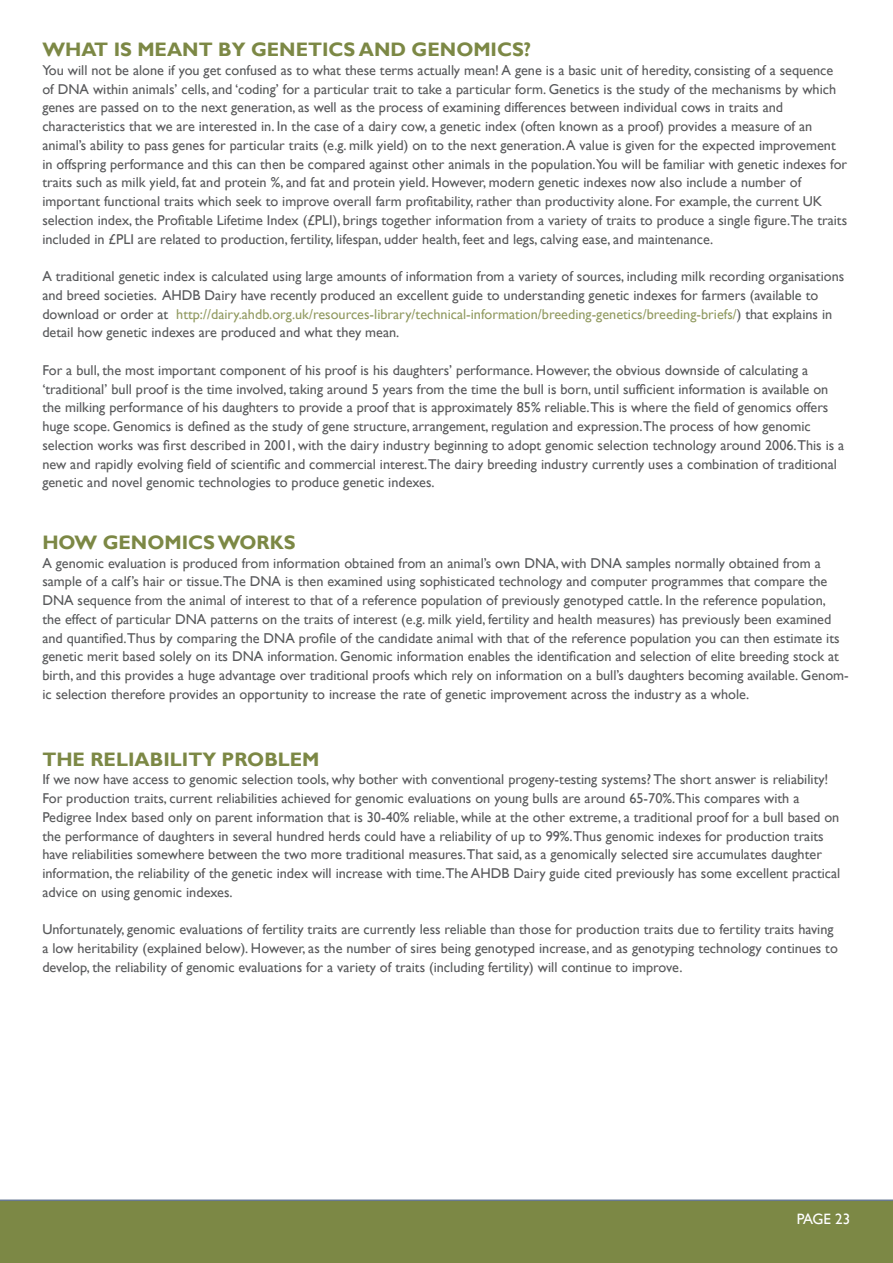
<style>
.page{position:relative;width:893px;height:1263px;background:#fff}
.page>*{position:absolute;margin:0;border:0;box-sizing:border-box;transform-origin:0 0}
.t1{font:700 19.5px "Gill Sans";color:#7c8845}
.t2{font:15px "Gill Sans";letter-spacing:-.02em;color:#fff}
.t3{font:14.25px/18.8px "Gill Sans";color:#58595b}
.s1{color:#929b62}
</style>
<div class="page">
<div style="left:0;top:1199px;width:893px;height:64px;background:#7c8845"></div>
<h1 class="t1" style="left:42px;top:38px;width:490px">WHAT IS MEANT BY GENETICS AND GENOMICS?</h1>
<p class="t3" style="left:42px;top:61px;width:806px">You will not be alone if you get confused as to what these terms actually mean! A gene is a basic unit of heredity, consisting of a sequence of DNA within animals’ cells, and ‘coding’ for a particular trait to take a particular form. Genetics is the study of the mechanisms by which genes are passed on to the next generation, as well as the process of examining differences between individual cows in traits and characteristics that we are interested in. In the case of a dairy cow, a genetic index (often known as a proof) provides a measure of an animal’s ability to pass genes for particular traits (e.g. milk yield) on to the next generation. A value is given for the expected improvement in offspring performance and this can then be compared against other animals in the population.You will be familiar with genetic indexes for traits such as milk yield, fat and protein %, and fat and protein yield. However, modern genetic indexes now also include a number of important functional traits which seek to improve overall farm profitability, rather than productivity alone. For example, the current UK selection index, the Profitable Lifetime Index (£PLI), brings together information from a variety of traits to produce a single figure.The traits included in £PLI are related to production, fertility, lifespan, udder health, feet and legs, calving ease, and maintenance.</p>
<p class="t3" style="left:42px;top:267px;width:803px">A traditional genetic index is calculated using large amounts of information from a variety of sources, including milk recording organisations and breed societies. AHDB Dairy have recently produced an excellent guide to understanding genetic indexes for farmers (available to download or order at <span class="s1">http://dairy.ahdb.org.uk/resources-library/technical-information/breeding-genetics/breeding-briefs/</span>) that explains in detail how genetic indexes are produced and what they mean.</p>
<p class="t3" style="left:42px;top:361px;width:803px">For a bull, the most important component of his proof is his daughters’ performance. However, the obvious downside of calculating a ‘traditional’ bull proof is the time involved, taking around 5 years from the time the bull is born, until sufficient information is available on the milking performance of his daughters to provide a proof that is approximately 85% reliable.This is where the field of genomics offers huge scope. Genomics is defined as the study of gene structure, arrangement, regulation and expression.The process of how genomic selection works was first described in 2001, with the dairy industry beginning to adopt genomic selection technology around 2006.This is a new and rapidly evolving field of scientific and commercial interest.The dairy breeding industry currently uses a combination of traditional genetic and novel genomic technologies to produce genetic indexes.</p>
<h1 class="t1" style="left:42px;top:530px;width:255px">HOW GENOMICS WORKS</h1>
<p class="t3" style="left:42px;top:554px;width:808px">A genomic evaluation is produced from information obtained from an animal’s own DNA, with DNA samples normally obtained from a sample of a calf’s hair or tissue.The DNA is then examined using sophisticated technology and computer programmes that compare the DNA sequence from the animal of interest to that of a reference population of previously genotyped cattle. In the reference population,<br>the effect of particular DNA patterns on the traits of interest (e.g. milk yield, fertility and health measures) has previously been examined and quantified.Thus by comparing the DNA profile of the candidate animal with that of the reference population you can then estimate its genetic merit based solely on its DNA information. Genomic information enables the identification and selection of elite breeding stock at birth, and this provides a huge advantage over traditional proofs which rely on information on a bull’s daughters becoming available. Genom&shy;ic selection therefore provides an opportunity to increase the rate of genetic improvement across the industry as a whole.</p>
<h1 class="t1" style="left:42px;top:747px;width:279px">THE RELIABILITY PROBLEM</h1>
<p class="t3" style="left:42px;top:770px;width:799px">If we now have access to genomic selection tools, why bother with conventional progeny-testing systems? The short answer is reliability!<br>For production traits, current reliabilities achieved for genomic evaluations on young bulls are around 65-70%.This compares with a Pedigree Index based only on parent information that is 30-40% reliable, while at the other extreme, a traditional proof for a bull based on the performance of daughters in several hundred herds could have a reliability of up to 99%.Thus genomic indexes for production traits have reliabilities somewhere between the two more traditional measures.That said, as a genomically selected sire accumulates daughter information, the reliability of the genetic index will increase with time.The AHDB Dairy guide cited previously has some excellent practical advice on using genomic indexes.</p>
<p class="t3" style="left:42px;top:920px;width:797px">Unfortunately, genomic evaluations of fertility traits are currently less reliable than those for production traits due to fertility traits having a low heritability (explained below). However, as the number of sires being genotyped increase, and as genotyping technology continues to develop, the reliability of genomic evaluations for a variety of traits (including fertility) will continue to improve.</p>
<p class="t2" style="left:797px;top:1211px;width:55px">PAGE 23</p>
</div>
